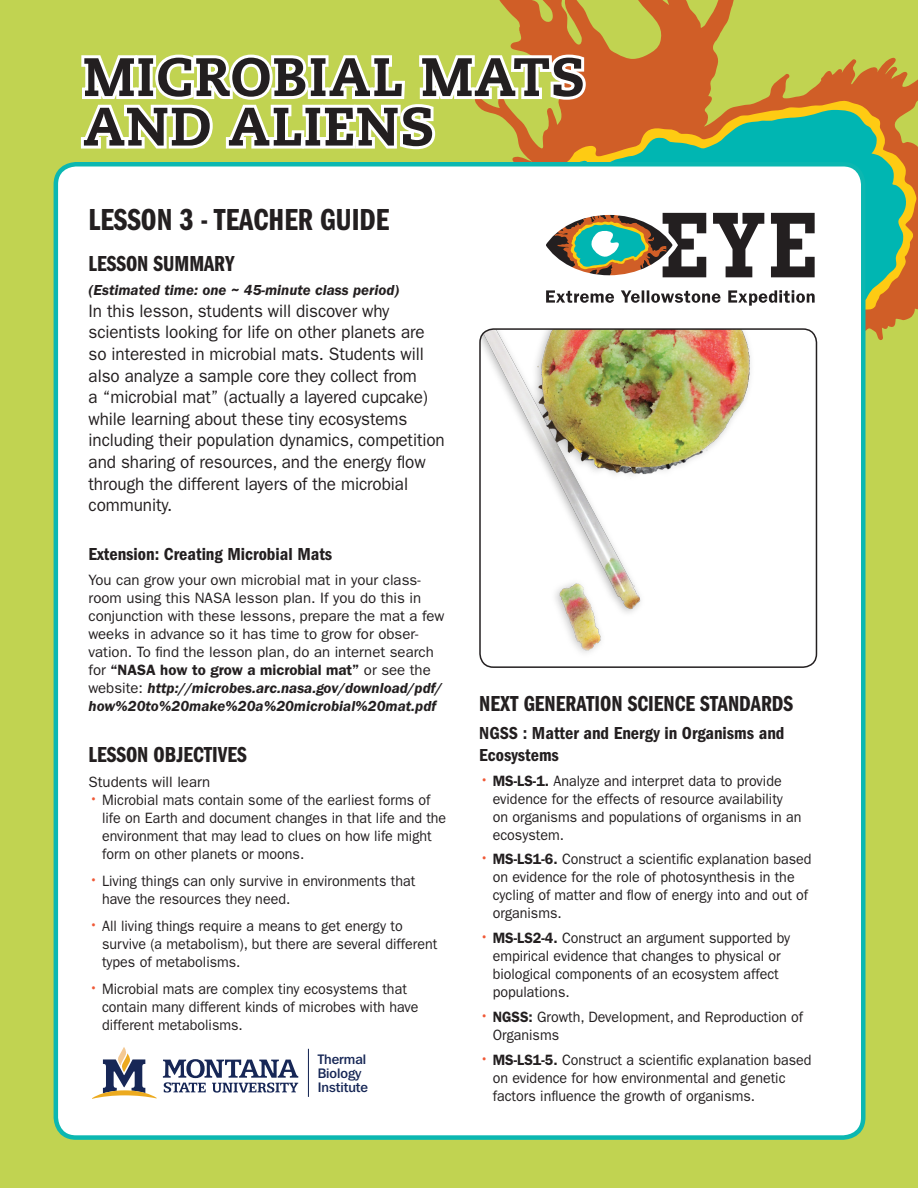
<style>
.page{position:relative;width:918px;height:1188px;background:#c1d351}
.page>*{position:absolute;margin:0;border:0;box-sizing:border-box;transform-origin:0 0}
.t1{font:800 54px/49.5px "Caecilia LT Std";letter-spacing:.02em;color:#231f20}
.t2{font:31.5px "ITC Franklin Gothic Std Dm Cp";color:#231f20;scale:1.05 1}
.t3{font:22.5px "ITC Franklin Gothic Std Dm Cp";color:#231f20;scale:1.05 1}
.t4{font:18px/21.6px "ITC Franklin Gothic Std";letter-spacing:-.005em;color:#231f20;scale:.95 1}
.t5{font:18px/21.6px "ITC Franklin Gothic Std Dm Cd";color:#231f20}
.t6{font:15px/18px "ITC Franklin Gothic Std";color:#231f20;scale:.95 1}
.t7{font:15px/18px "ITC Franklin Gothic Std";color:#231f20}
.t8{font:italic 600 15px "ITC Franklin Gothic Std";color:#231f20}
.t9{font:500 13.65px/14.1px "Franklin Gothic IT Cby BT";color:#172756}
.s1{font-weight:600}
.s2{font-weight:600;font-style:italic}
.s3{font-size:18px;color:#f05937}
</style>
<div class="page">
<svg style="left:499px;top:0;width:419px;height:310px"></svg>
<svg style="left:519px;top:100px;width:398px;height:240px;fill:#d05e27"></svg>
<svg style="left:530px;top:110px;width:378px;height:227px;background:#6ea06b"></svg>
<div style="left:56px;top:164px;width:807px;height:974px;background:#fff;border-radius:20px"></div>
<div style="left:54px;top:162px;width:812px;height:978px;border:4px solid #0bb7b1;border-radius:20px"></div>
<hr style="left:308px;top:1049px;width:1px;height:48px;background:#172756">
<svg style="left:92px;top:1047px;width:65px;height:52px"></svg>
<svg style="left:163px;top:1059px;width:135px;height:34px"></svg>
<svg style="left:543px;top:213px;width:132px;height:65px"></svg>
<svg style="left:554px;top:213px;width:261px;height:65px"></svg>
<div style="left:541px;top:210px;width:137px;height:70px;border:4px solid #fff;border-radius:50%"></div>
<svg style="left:546px;top:290px;width:269px;height:16px"></svg>
<svg style="left:80px;top:50px;width:509px;height:104px"></svg>
<img style="left:481px;top:331px;width:270px;height:335px">
<div style="left:479px;top:328px;width:338px;height:340px;border:2px solid #231f20;border-radius:14px"></div>
<p class="t1" style="left:83px;top:53px;width:504px">MICROBIAL MATS<br>AND ALIENS</p>
<p class="t2" style="left:89px;top:202px;width:288px">LESSON 3 - TEACHER GUIDE</p>
<p class="t3" style="left:89px;top:251px;width:141px">LESSON SUMMARY</p>
<p class="t8" style="left:89px;top:282px;width:312px">(Estimated time: one ~ 45-minute class period)</p>
<p class="t4" style="left:89px;top:300px;width:377px">In this lesson, students will discover why scientists looking for life on other planets are so interested in microbial mats. Students will also analyze a sample core they collect from<br>a “microbial mat” (actually a layered cupcake) while learning about these tiny ecosystems including their population dynamics, competition and sharing of resources, and the energy fow through the different layers of the microbial community.</p>
<p class="t5" style="left:89px;top:543px;width:245px">Extension: Creating Microbial Mats</p>
<p class="t7" style="left:89px;top:571px;width:357px">You can grow your own microbial mat in your class&shy;room using this NASA lesson plan. If you do this in conjunction with these lessons, prepare the mat a few weeks in advance so it has time to grow for obser&shy;vation. To fnd the lesson plan, do an internet search for <span class="s1">“NASA how to grow a microbial mat”</span> or see the website: <span class="s2">http://microbes.arc.nasa.gov/download/pdf/ how%20to%20make%20a%20microbial%20mat.pdf</span></p>
<p class="t3" style="left:89px;top:743px;width:152px">LESSON OBJECTIVES</p>
<p class="t7" style="left:89px;top:773px;width:123px">Students will learn</p>
<p class="t6" style="left:102px;top:791px;width:364px;text-indent:-14px"><span class="s3">•</span> Microbial mats contain some of the earliest forms of life on Earth and document changes in that life and the environment that may lead to clues on how life might form on other planets or moons.</p>
<p class="t6" style="left:102px;top:872px;width:331px;text-indent:-14px"><span class="s3">•</span> Living things can only survive in environments that have the resources they need.</p>
<p class="t6" style="left:102px;top:917px;width:354px;text-indent:-14px"><span class="s3">•</span> All living things require a means to get energy to survive (a metabolism), but there are several different types of metabolisms.</p>
<p class="t6" style="left:102px;top:980px;width:335px;text-indent:-14px"><span class="s3">•</span> Microbial mats are complex tiny ecosystems that contain many different kinds of microbes with have different metabolisms.</p>
<p class="t9" style="left:318px;top:1052px;width:52px">Thermal<br>Biology<br>Institute</p>
<p class="t3" style="left:479px;top:691px;width:301px">NEXT GENERATION SCIENCE STANDARDS</p>
<p class="t5" style="left:479px;top:723px;width:307px">NGSS : Matter and Energy in Organisms and<br>Ecosystems</p>
<p class="t6" style="left:493px;top:772px;width:327px;text-indent:-14px"><span class="s3">•</span> <span class="s1">MS-LS-1.</span> Analyze and interpret data to provide evidence for the effects of resource availability on organisms and populations of organisms in an ecosystem.</p>
<p class="t6" style="left:493px;top:851px;width:337px;text-indent:-14px"><span class="s3">•</span> <span class="s1">MS-LS1-6.</span> Construct a scientifc explanation based on evidence for the role of photosynthesis in the cycling of matter and fow of energy into and out of organisms.</p>
<p class="t6" style="left:493px;top:929px;width:315px;text-indent:-14px"><span class="s3">•</span> <span class="s1">MS-LS2-4.</span> Construct an argument supported by empirical evidence that changes to physical or biological components of an ecosystem affect populations.</p>
<p class="t6" style="left:493px;top:1008px;width:329px;text-indent:-14px"><span class="s3">•</span> <span class="s1">NGSS:</span> Growth, Development, and Reproduction of<br>Organisms</p>
<p class="t6" style="left:493px;top:1051px;width:337px;text-indent:-14px"><span class="s3">•</span> <span class="s1">MS-LS1-5.</span> Construct a scientifc explanation based on evidence for how environmental and genetic factors infuence the growth of organisms.</p>
</div>
